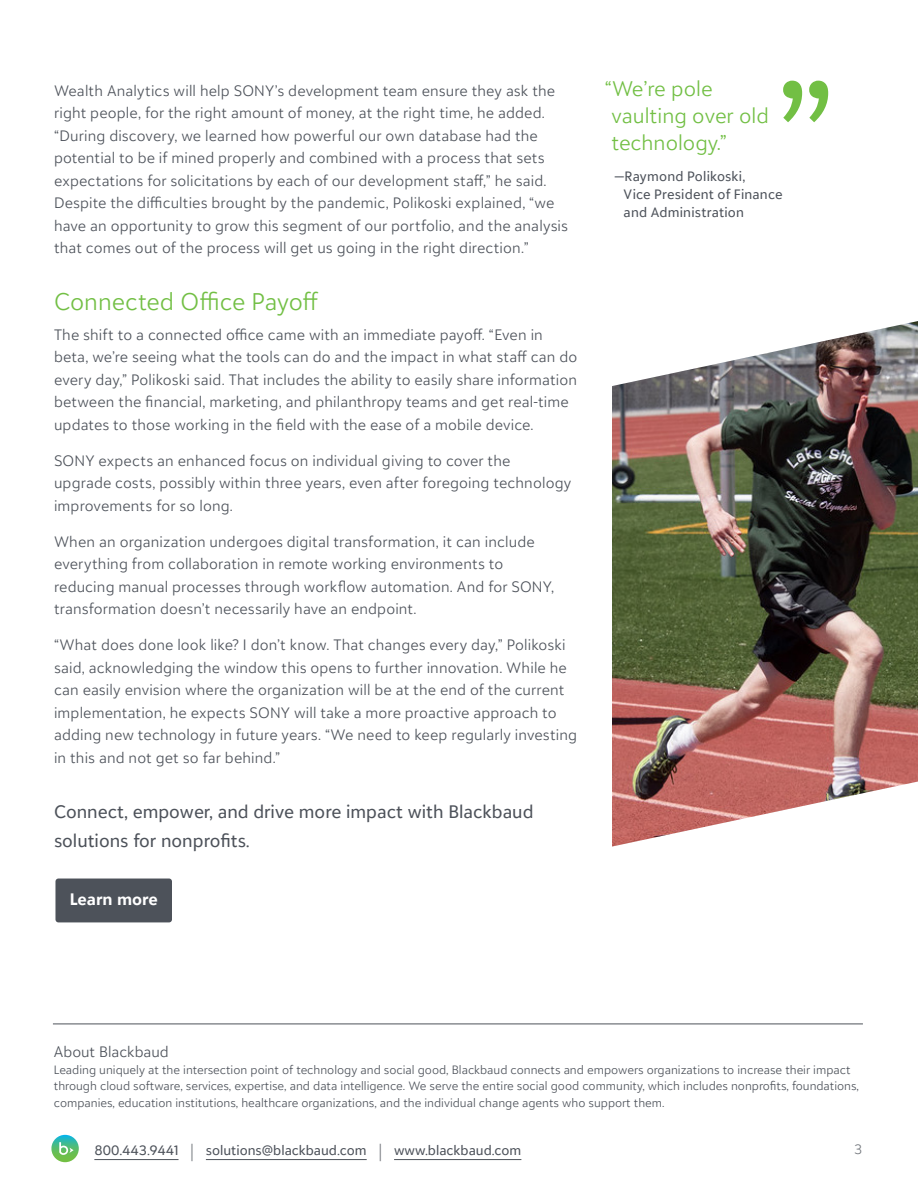
<style>
.page{position:relative;width:918px;height:1188px;background:#fff}
.page>*{position:absolute;margin:0;border:0;box-sizing:border-box;transform-origin:0 0}
.t1{font:300 24px "Blackbaud Sans";color:#72bf44}
.t2{font:300 21px/27px "Blackbaud Sans";color:#72bf44}
.t3{font:18px/28.5px "Blackbaud Sans";color:#4d525a}
.t4{font:700 16.5px "Blackbaud Sans";color:#fff}
.t5{font:300 15px/22.5px "Blackbaud Sans";letter-spacing:.01em;color:#4d525a}
.t6{font:13.5px/18px "Blackbaud Sans";letter-spacing:.005em;color:#4d525a}
.t7{font:300 13.5px "Blackbaud Sans";color:#71757b}
.t8{font:300 12px/16.5px "Blackbaud Sans";color:#4d525a}
.s1{font-weight:300;font-size:20.25px;color:#71757b}
</style>
<div class="page">
<hr style="left:53px;top:1024px;width:810px;height:1px;background:#4d525a">
<svg style="left:51px;top:1135px;width:28px;height:27px"></svg>
<svg style="left:59px;top:1142px;width:15px;height:13px"></svg>
<hr style="left:94px;top:1159px;width:85px;height:1px;background:#4d525a">
<hr style="left:206px;top:1159px;width:161px;height:1px;background:#4d525a">
<hr style="left:394px;top:1159px;width:127px;height:1px;background:#4d525a">
<div style="left:55px;top:879px;width:117px;height:43px;background:#4d525a;border-radius:3px"></div>
<img style="left:612px;top:321px;width:306px;height:526px">
<svg style="left:783px;top:81px;width:45px;height:41px"></svg>
<p class="t5" style="left:54px;top:79px;width:515px">Wealth Analytics will help SONY’s development team ensure they ask the right people, for the right amount of money, at the right time, he added. “During discovery, we learned how powerful our own database had the potential to be if mined properly and combined with a process that sets expectations for solicitations by each of our development staff,” he said.<br>Despite the difficulties brought by the pandemic, Polikoski explained, “we have an opportunity to grow this segment of our portfolio, and the analysis that comes out of the process will get us going in the right direction.”</p>
<h1 class="t1" style="left:54px;top:287px;width:266px">Connected Office Payoff</h1>
<p class="t5" style="left:54px;top:323px;width:525px">The shift to a connected office came with an immediate payoff. “Even in beta, we’re seeing what the tools can do and the impact in what staff can do every day,” Polikoski said. That includes the ability to easily share information between the financial, marketing, and philanthropy teams and get real-time updates to those working in the field with the ease of a mobile device.</p>
<p class="t5" style="left:54px;top:449px;width:519px">SONY expects an enhanced focus on individual giving to cover the upgrade costs, possibly within three years, even after foregoing technology improvements for so long.</p>
<p class="t5" style="left:54px;top:530px;width:502px">When an organization undergoes digital transformation, it can include everything from collaboration in remote working environments to reducing manual processes through workflow automation. And for SONY, transformation doesn’t necessarily have an endpoint.</p>
<p class="t5" style="left:54px;top:633px;width:525px">“What does done look like? I don’t know. That changes every day,” Polikoski said, acknowledging the window this opens to further innovation. While he can easily envision where the organization will be at the end of the current implementation, he expects SONY will take a more proactive approach to adding new technology in future years. “We need to keep regularly investing in this and not get so far behind.”</p>
<p class="t3" style="left:54px;top:797px;width:481px">Connect, empower, and drive more impact with Blackbaud solutions for nonprofits.</p>
<p class="t4" style="left:70px;top:888px;width:89px">Learn more</p>
<h2 class="t2" style="left:612px;top:74px;width:159px;text-indent:-7px">“We’re pole vaulting over old technology.”</h2>
<p class="t6" style="left:624px;top:167px;width:161px;text-indent:-9px">—Raymond Polikoski,<br>Vice President of Finance and Administration</p>
<p class="t5" style="left:54px;top:1040px;width:116px">About Blackbaud</p>
<p class="t8" style="left:54px;top:1061px;width:807px">Leading uniquely at the intersection point of technology and social good, Blackbaud connects and empowers organizations to increase their impact through cloud software, services, expertise, and data intelligence. We serve the entire social good community, which includes nonprofits, foundations, companies, education institutions, healthcare organizations, and the individual change agents who support them.</p>
<p class="t6" style="left:94px;top:1141px;width:429px">800.443.9441 <span class="s1">|</span> solutions@blackbaud.com <span class="s1">|</span> www.blackbaud.com</p>
<p class="t7" style="left:854px;top:1141px;width:10px">3</p>
</div>
